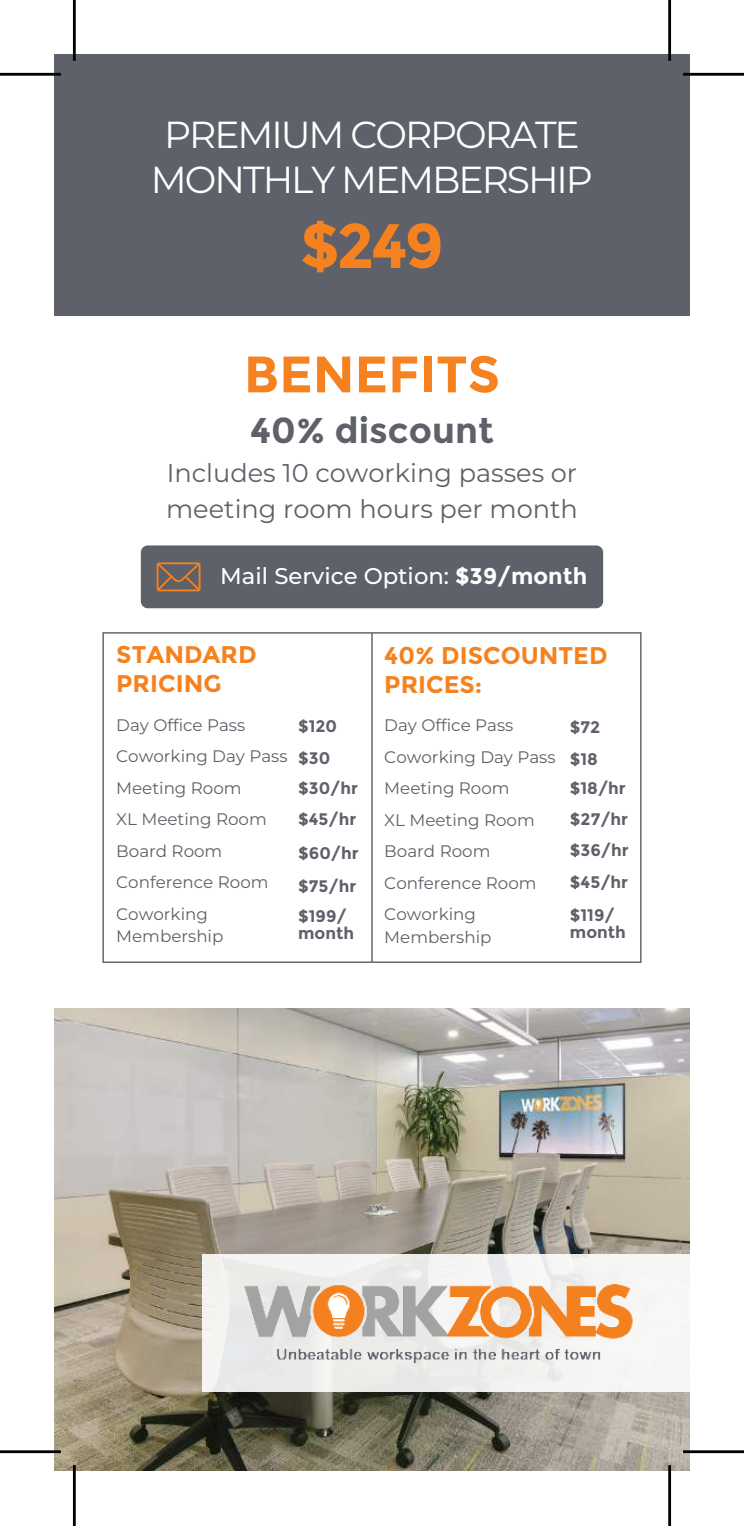
<style>
.page{position:relative;width:744px;height:1526px;background:#fff}
.page>*{position:absolute;margin:0;border:0;box-sizing:border-box;transform-origin:0 0}
.t1{font:700 62.77px "Montserrat";color:#f5821f}
.t2{font:700 51.3px "Montserrat";color:#f5821f}
.t3{font:37.57px/45.2px "Montserrat";letter-spacing:-.055em;color:#fff;text-align:center}
.t4{font:700 35.77px "Montserrat";color:#5e6169}
.t5{font:25.65px/35.8px "Montserrat";color:#5e6169}
.t6{font:700 24.07px/29px "Montserrat";color:#f5821f}
.t7{font:500 22.72px "Montserrat";color:#fff}
.t8{font:16.65px/31.5px "Montserrat";color:#5e6169}
.t9{font:700 16.65px/31.7px "Montserrat";color:#5e6169}
.s1{font-weight:700}
</style>
<div class="page">
<div style="left:141px;top:545px;width:461px;height:63px;background:#5e6169;border-radius:7px"></div>
<svg style="left:156px;top:562px;width:44px;height:29px"></svg>
<div style="left:54px;top:54px;width:635px;height:261px;background:#5e6169"></div>
<img style="left:54px;top:1008px;width:635px;height:462px">
<hr style="left:371px;top:633px;width:1px;height:329px;background:#5e6169">
<div style="left:202px;top:1254px;width:487px;height:137px;background:linear-gradient(to right,#ebebe9,#f6f5f4)"></div>
<img style="left:242px;top:1284px;width:391px;height:78px">
<hr style="left:0;top:73px;width:61px;height:3px;background:#000">
<hr style="left:682px;top:73px;width:61px;height:3px;background:#000">
<hr style="left:0;top:1450px;width:61px;height:3px;background:#000">
<hr style="left:682px;top:1450px;width:61px;height:3px;background:#000">
<hr style="left:73px;top:0;width:3px;height:61px;background:#000">
<hr style="left:73px;top:1465px;width:3px;height:61px;background:#000">
<hr style="left:667px;top:0;width:3px;height:61px;background:#000">
<hr style="left:667px;top:1465px;width:3px;height:61px;background:#000">
<h3 class="t3" style="left:151px;top:115px;width:443px">PREMIUM CORPORATE<br>MONTHLY MEMBERSHIP</h3>
<h1 class="t1" style="left:300px;top:217px;width:145px">$249</h1>
<h2 class="t2" style="left:244px;top:351px;width:258px">BENEFITS</h2>
<h3 class="t4" style="left:250px;top:414px;width:245px">40% discount</h3>
<h3 class="t5" style="left:166px;top:457px;width:413px">Includes 10 coworking passes or meeting room hours per month</h3>
<h3 class="t7" style="left:220px;top:566px;width:368px">Mail Service Option: <span class="s1">$39/month</span></h3>
<h3 class="t6" style="left:116px;top:641px;width:142px">STANDARD<br>PRICING</h3>
<p class="t8" style="left:116px;top:708px;width:173px">Day Office Pass<br>Coworking Day Pass<br>Meeting Room<br>XL Meeting Room<br>Board Room<br>Conference Room<br>Coworking</p>
<p class="t8" style="left:116px;top:922px;width:109px">Membership</p>
<p class="t9" style="left:298px;top:711px;width:40px;line-height:32.4px">$120 $30</p>
<p class="t9" style="left:298px;top:773px;width:61px">$30/hr $45/hr</p>
<p class="t9" style="left:298px;top:837px;width:62px;line-height:33.3px">$60/hr $75/hr</p>
<p class="t9" style="left:298px;top:909px;width:57px;line-height:16.4px">$199/ month</p>
<h3 class="t6" style="left:384px;top:642px;width:225px">40% DISCOUNTED<br>PRICES:</h3>
<p class="t8" style="left:384px;top:709px;width:173px">Day Office Pass<br>Coworking Day Pass<br>Meeting Room<br>XL Meeting Room<br>Board Room<br>Conference Room<br>Coworking</p>
<p class="t8" style="left:384px;top:922px;width:109px">Membership</p>
<p class="t9" style="left:569px;top:711px;width:32px;line-height:32.4px">$72 $18</p>
<p class="t9" style="left:569px;top:773px;width:60px">$18/hr $27/hr $36/hr $45/hr $119/</p>
<p class="t9" style="left:569px;top:917px;width:57px">month</p>
</div>
